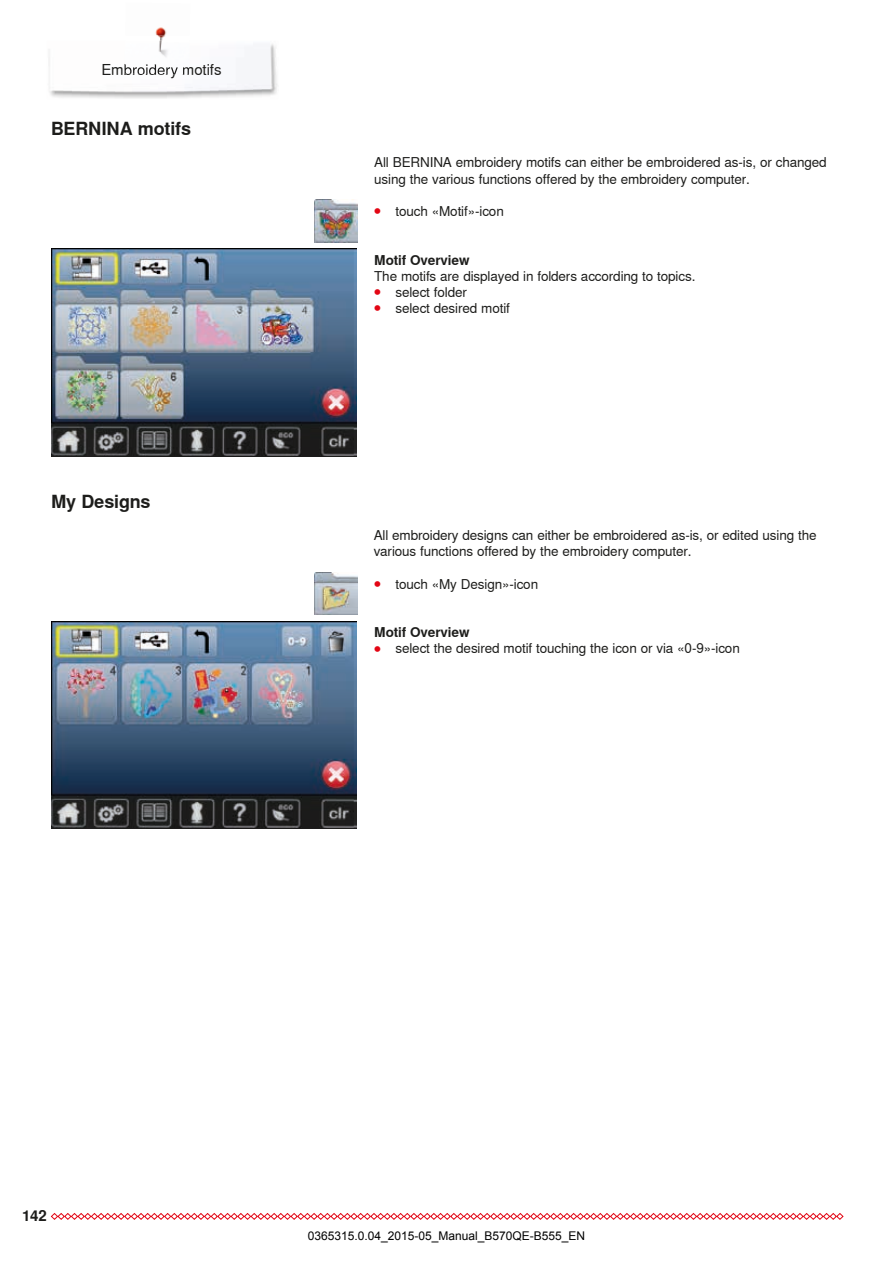
<style>
.page{position:relative;width:893px;height:1263px;background:#fff}
.page>*{position:absolute;margin:0;border:0;box-sizing:border-box;transform-origin:0 0}
.t1{font:700 18px "Nimbus Sans Global";letter-spacing:-.01em;color:#1d1d1b}
.t2{font:15px "Nimbus Sans Global";letter-spacing:-.005em;color:#1d1d1b}
.t3{font:700 15px "Nimbus Sans Global";color:#1d1d1b}
.t4{font:13.5px/16.2px "Nimbus Sans Global";letter-spacing:-.01em;color:#1d1d1b}
.t5{font:700 13.5px "Nimbus Sans Global";letter-spacing:-.01em;color:#1d1d1b}
.t6{font:12px "Arial";color:#000}
.s1{font-weight:700;font-size:12px;color:#e30614}
.s2{font-weight:700}
</style>
<div class="page">
<svg style="left:51px;top:1213px;width:793px;height:7px"></svg>
<img style="left:49px;top:44px;width:228px;height:54px">
<img style="left:103px;top:64px;width:118px;height:15px">
<img style="left:125px;top:27px;width:65px;height:48px">
<img style="left:125px;top:64px;width:64px;height:11px">
<img style="left:315px;top:572px;width:42px;height:43px">
<img style="left:315px;top:200px;width:42px;height:42px">
<img style="left:51px;top:621px;width:305px;height:208px">
<img style="left:51px;top:248px;width:305px;height:208px">
<p class="t2" style="left:102px;top:61px;width:122px">Embroidery motifs</p>
<h1 class="t1" style="left:51px;top:118px;width:142px">BERNINA motifs</h1>
<h1 class="t1" style="left:51px;top:491px;width:101px">My Designs</h1>
<p class="t4" style="left:374px;top:155px;width:454px">All BERNINA embroidery motifs can either be embroidered as-is, or changed using the various functions offered by the embroidery computer.</p>
<p class="t4" style="left:374px;top:203px;width:131px"><span class="s1">⦁</span> touch «Motif»-icon</p>
<p class="t5" style="left:374px;top:252px;width:97px">Motif Overview</p>
<p class="t4" style="left:374px;top:268px;width:323px">The motifs are displayed in folders according to topics. <span class="s1">⦁</span> select folder<br><span class="s1">⦁</span> select desired motif</p>
<p class="t4" style="left:374px;top:527px;width:444px">All embroidery designs can either be embroidered as-is, or edited using the various functions offered by the embroidery computer.</p>
<p class="t4" style="left:374px;top:576px;width:165px"><span class="s1">⦁</span> touch «My Design»-icon</p>
<p class="t4" style="left:374px;top:624px;width:367px"><span class="s2">Motif Overview<br></span><span class="s1">⦁</span> select the desired motif touching the icon or via «0-9»-icon</p>
<p class="t3" style="left:22px;top:1207px;width:26px">142</p>
<p class="t6" style="left:308px;top:1227px;width:279px">0365315.0.04_2015-05_Manual_B570QE-B555_EN</p>
</div>
